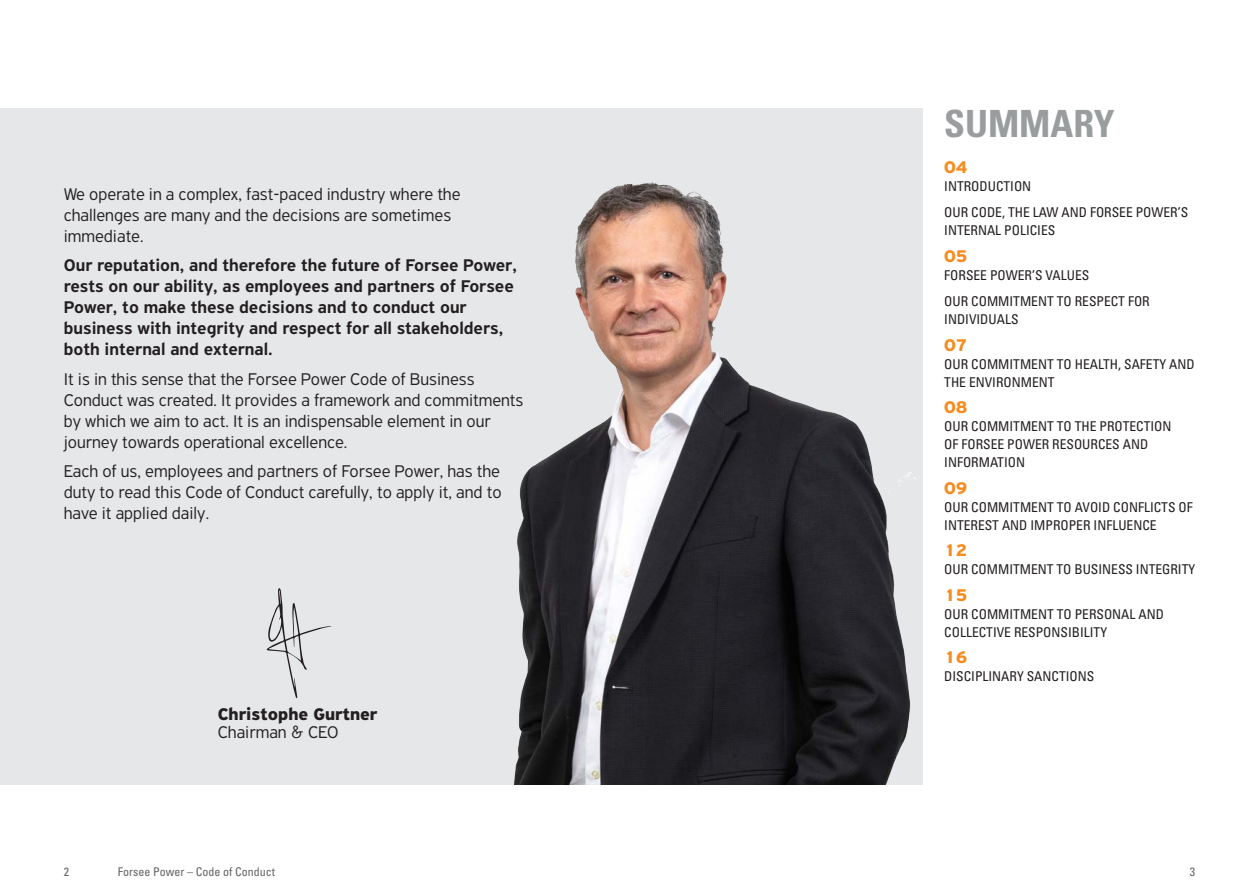
<style>
.page{position:relative;width:1259px;height:893px;background:#fff}
.page>*{position:absolute;margin:0;border:0;box-sizing:border-box;transform-origin:0 0}
.sommaire{font:700 condensed 37.5px "Univers LT Std";color:#9a9d9e}
.body_copy{font:300 18px/21px "PF Highway Sans Pro";color:#231f20}
.body_copy-2{font:500 18px/21px "PF Highway Sans Pro";color:#231f20}
.body_copy-3{font:700 18px/18px "PF Highway Sans Pro";color:#231f20}
.sommaire-2{font:700 18px "PF Highway Sans Pro";color:#f68c1f}
.sommaire-3{font:condensed 13.5px/18px "Univers LT Std";color:#231f20}
.t1{font:condensed 12px "Univers LT Std";color:#636366}
.s1{font-weight:300}
</style>
<div class="page">
<div style="left:0;top:108px;width:923px;height:677px;background:#e6e7e9"></div>
<img style="left:514px;top:182px;width:402px;height:603px">
<svg style="left:266px;top:588px;width:65px;height:110px"></svg>
<p class="body_copy" style="left:64px;top:183px;width:398px">We operate in a complex, fast-paced industry where the challenges are many and the decisions are sometimes immediate.</p>
<p class="body_copy-2" style="left:64px;top:255px;width:455px">Our reputation, and therefore the future of Forsee Power, rests on our ability, as employees and partners of Forsee Power, to make these decisions and to conduct our business with integrity and respect for all stakeholders, both internal and external.</p>
<p class="body_copy" style="left:64px;top:368px;width:461px">It is in this sense that the Forsee Power Code of Business Conduct was created. It provides a framework and commitments by which we aim to act. It is an indispensable element in our journey towards operational excellence.</p>
<p class="body_copy" style="left:64px;top:461px;width:439px;text-align:justify">Each of us, employees and partners of Forsee Power, has the duty to read this Code of Conduct carefully, to apply it, and to have it applied daily.</p>
<p class="body_copy-3" style="left:218px;top:706px;width:161px">Christophe Gurtner<br><span class="s1">Chairman &amp; CEO</span></p>
<p class="sommaire" style="left:944px;top:100px;width:172px">SUMMARY</p>
<p class="sommaire-2" style="left:944px;top:156px;width:25px">04</p>
<p class="sommaire-3" style="left:944px;top:177px;width:89px">INTRODUCTION</p>
<p class="sommaire-3" style="left:944px;top:203px;width:245px">OUR CODE, THE LAW AND FORSEE POWER’S<br>INTERNAL POLICIES</p>
<p class="sommaire-2" style="left:944px;top:245px;width:25px">05</p>
<p class="sommaire-3" style="left:944px;top:266px;width:147px">FORSEE POWER’S VALUES</p>
<p class="sommaire-3" style="left:944px;top:292px;width:207px">OUR COMMITMENT TO RESPECT FOR<br>INDIVIDUALS</p>
<p class="sommaire-2" style="left:944px;top:334px;width:25px">07</p>
<p class="sommaire-3" style="left:944px;top:355px;width:252px">OUR COMMITMENT TO HEALTH, SAFETY AND<br>THE ENVIRONMENT</p>
<p class="sommaire-2" style="left:944px;top:397px;width:25px">08</p>
<p class="sommaire-3" style="left:944px;top:417px;width:229px">OUR COMMITMENT TO THE PROTECTION<br>OF FORSEE POWER RESOURCES AND<br>INFORMATION</p>
<p class="sommaire-2" style="left:944px;top:477px;width:25px">09</p>
<p class="sommaire-3" style="left:944px;top:498px;width:250px">OUR COMMITMENT TO AVOID CONFLICTS OF<br>INTEREST AND IMPROPER INFLUENCE</p>
<p class="sommaire-2" style="left:944px;top:540px;width:25px">12</p>
<p class="sommaire-3" style="left:944px;top:560px;width:252px">OUR COMMITMENT TO BUSINESS INTEGRITY</p>
<p class="sommaire-2" style="left:944px;top:584px;width:25px">15</p>
<p class="sommaire-3" style="left:944px;top:605px;width:221px">OUR COMMITMENT TO PERSONAL AND<br>COLLECTIVE RESPONSIBILITY</p>
<p class="sommaire-2" style="left:944px;top:647px;width:25px">16</p>
<p class="sommaire-3" style="left:944px;top:667px;width:152px">DISCIPLINARY SANCTIONS</p>
<p class="t1" style="left:64px;top:864px;width:7px">2</p>
<p class="t1" style="left:118px;top:864px;width:159px">Forsee Power – Code of Conduct</p>
<p class="t1" style="left:1189px;top:864px;width:7px">3</p>
</div>
